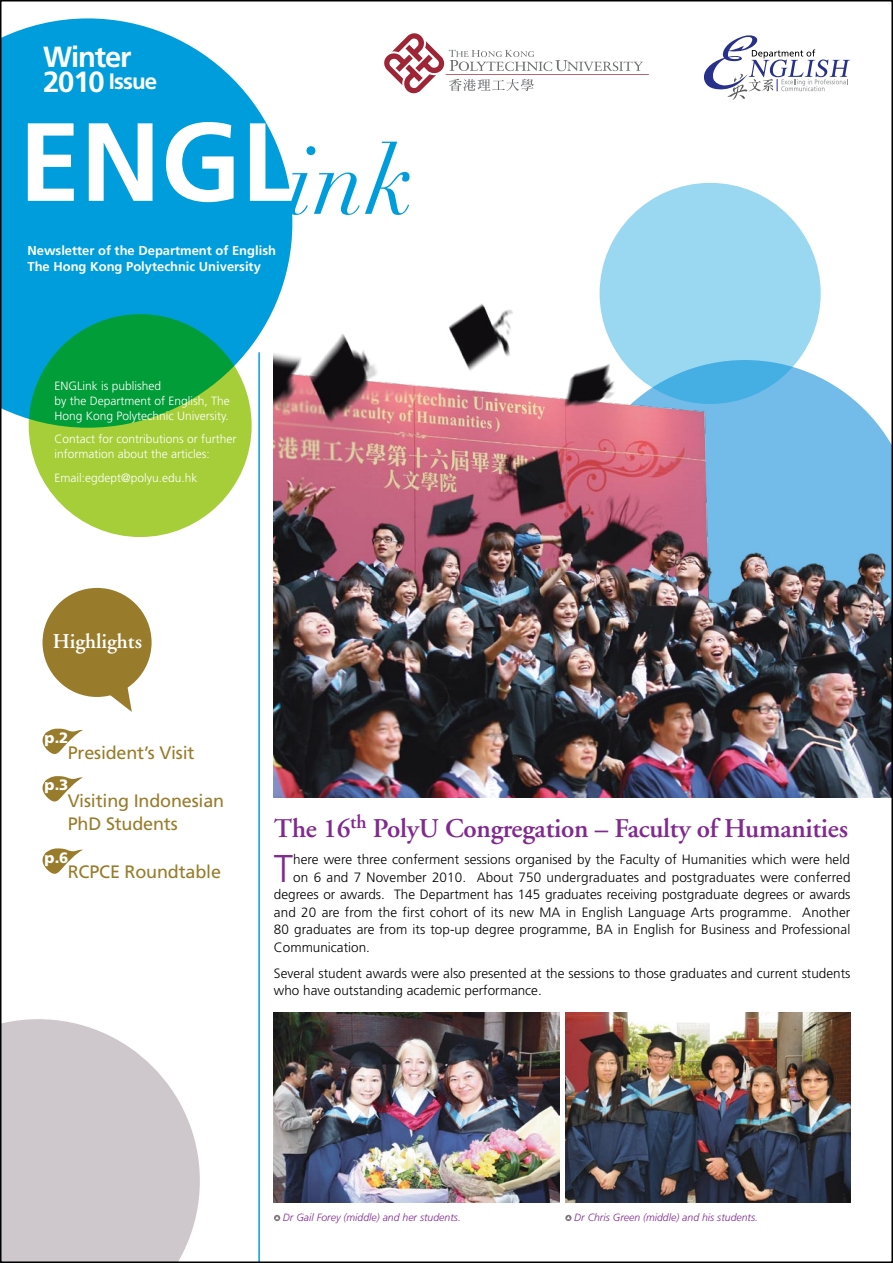
<style>
.page{position:relative;width:893px;height:1263px;background:#fff}
.page>*{position:absolute;margin:0;border:0;box-sizing:border-box;transform-origin:0 0}
.t1{font:700 111px "Frutiger";color:#fff}
.t2{font:italic 94.95px "Didot";color:#009ddc}
.t3{font:300 38.7px "Frutiger";color:#812990}
.t4{font:700 29.1px "Frutiger";letter-spacing:-.04em;color:#fff}
.t5{font:600 27px "Adobe Garamond";letter-spacing:-.01em;color:#812990}
.t6{font:700 22.35px "Frutiger";letter-spacing:-.04em;color:#fff}
.t7{font:600 21px "Adobe Garamond";color:#fff}
.t8{font:18px/22.5px "Frutiger";letter-spacing:-.01em;color:#987c2c}
.t9{font:900 15px "Frutiger";color:#fff}
.t10{font:300 13.5px/17.5px "Frutiger";letter-spacing:.005em;color:#000}
.t11{font:700 12.9px/15.6px "Frutiger";color:#fff}
.t12{font:300 12px/15px "Frutiger";color:#fff}
.t13{font:italic 300 10.5px "Frutiger";color:#812990}
.s1{font-size:29.1px}
</style>
<div class="page">
<div style="left:600px;top:183px;width:221px;height:221px;background:#9ad8f1;border-radius:50%"></div>
<img style="left:274px;top:1012px;width:285px;height:190px">
<img style="left:565px;top:1012px;width:285px;height:190px">
<svg style="left:3px;top:18px;width:289px;height:410px;background:#21a9e0"></svg>
<svg style="left:29px;top:314px;width:223px;height:223px;background:#60b939"></svg>
<hr style="left:258px;top:352px;width:2px;height:911px;background:#009ddc">
<svg style="left:42px;top:728px;width:41px;height:26px"></svg>
<svg style="left:42px;top:776px;width:41px;height:26px"></svg>
<svg style="left:42px;top:848px;width:41px;height:26px"></svg>
<div style="left:43px;top:588px;width:109px;height:109px;background:#987c2c;border-radius:50%"></div>
<svg style="left:102px;top:684px;width:30px;height:28px"></svg>
<svg style="left:274px;top:1215px;width:6px;height:6px"></svg>
<svg style="left:565px;top:1215px;width:7px;height:6px"></svg>
<img style="left:274px;top:276px;width:616px;height:522px">
<svg style="left:704px;top:35px;width:146px;height:65px"></svg>
<hr style="left:446px;top:74px;width:203px;height:1px;background:#9e2535">
<svg style="left:384px;top:33px;width:259px;height:61px"></svg>
<svg style="left:3px;top:1019px;width:197px;height:241px;background:#d4cfd3"></svg>
<svg style="left:0;top:0;width:1px;height:1263px"></svg>
<h3 class="t4" style="left:43px;top:40px;width:90px">Winter</h3>
<h3 class="t6" style="left:43px;top:68px;width:115px"><span class="s1">2010</span> Issue</h3>
<h1 class="t1" style="left:19px;top:97px;width:279px">ENGL</h1>
<h2 class="t2" style="left:288px;top:122px;width:128px">ink</h2>
<p class="t11" style="left:27px;top:243px;width:250px">Newsletter of the Department of English<br>The Hong Kong Polytechnic University</p>
<p class="t12" style="left:54px;top:378px;width:177px">ENGLink is published<br>by the Department of English, The<br>Hong Kong Polytechnic University.</p>
<p class="t12" style="left:54px;top:432px;width:184px">Contact for contributions or further information about the articles:</p>
<p class="t12" style="left:54px;top:470px;width:144px">Email:egdept@polyu.edu.hk</p>
<h3 class="t7" style="left:53px;top:630px;width:91px">Highlights</h3>
<p class="t9" style="left:45px;top:728px;width:25px">p.2</p>
<p class="t9" style="left:45px;top:776px;width:25px">p.3</p>
<h3 class="t8" style="left:68px;top:742px;width:128px">President’s Visit</h3>
<h3 class="t8" style="left:68px;top:790px;width:158px">Visiting Indonesian<br>PhD Students</h3>
<h3 class="t8" style="left:68px;top:860px;width:155px">RCPCE Roundtable</h3>
<p class="t9" style="left:45px;top:848px;width:25px">p.6</p>
<h3 class="t5" style="left:274px;top:813px;width:576px">The 16<sup>th</sup> PolyU Congregation – Faculty of Humanities</h3>
<h3 class="t3" style="left:274px;top:846px;width:21px">T</h3>
<p class="t10" style="left:293px;top:851px;width:558px">here were three conferment sessions organised by the Faculty of Humanities which were held</p>
<p class="t10" style="left:293px;top:868px;width:559px">on 6 and 7 November 2010. About 750 undergraduates and postgraduates were conferred</p>
<p class="t10" style="left:274px;top:886px;width:578px">degrees or awards. The Department has 145 graduates receiving postgraduate degrees or awards</p>
<p class="t10" style="left:274px;top:903px;width:578px">and 20 are from the first cohort of its new MA in English Language Arts programme. Another</p>
<p class="t10" style="left:274px;top:921px;width:578px">80 graduates are from its top-up degree programme, BA in English for Business and Professional</p>
<p class="t10" style="left:274px;top:938px;width:98px">Communication.</p>
<p class="t10" style="left:274px;top:964px;width:578px">Several student awards were also presented at the sessions to those graduates and current students who have outstanding academic performance.</p>
<p class="t13" style="left:283px;top:1211px;width:179px">Dr Gail Forey (middle) and her students.</p>
<p class="t13" style="left:574px;top:1211px;width:185px">Dr Chris Green (middle) and his students.</p>
</div>
